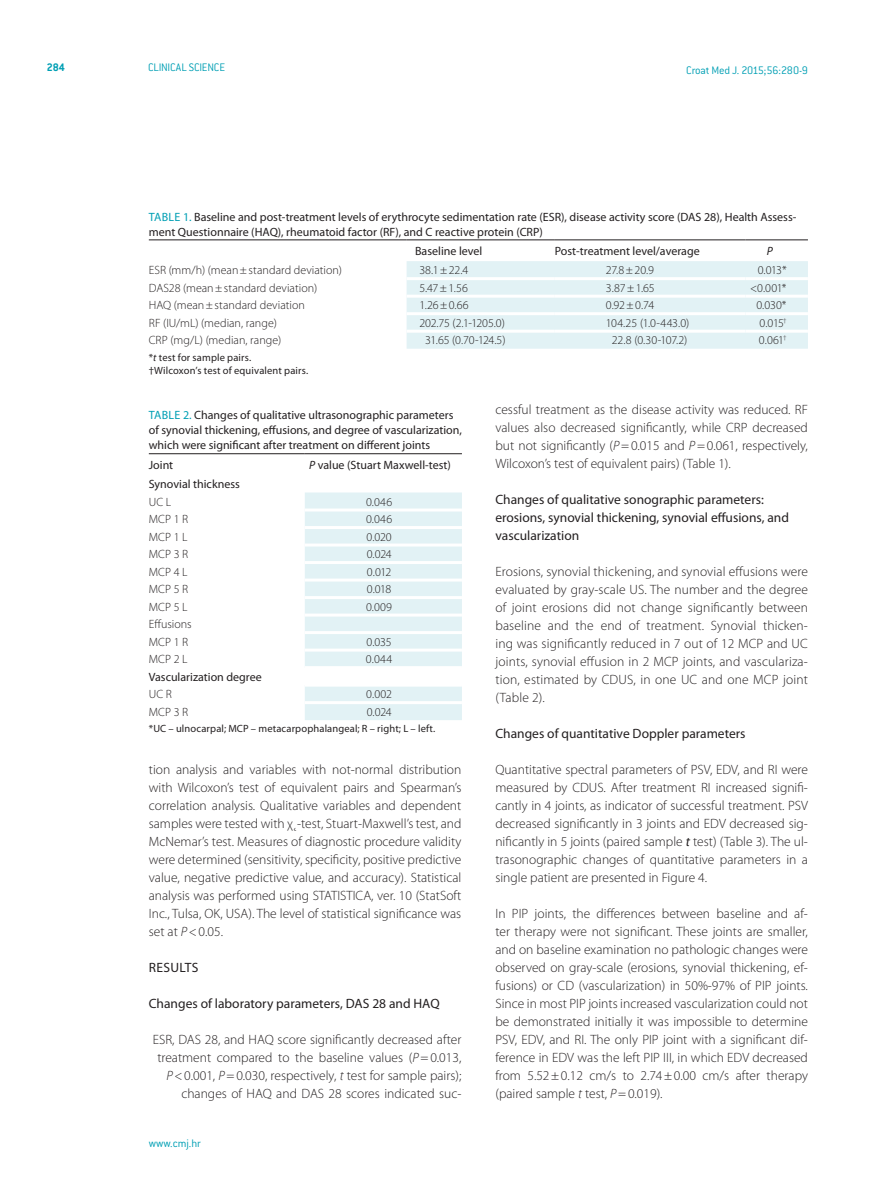
<style>
.page{position:relative;width:893px;height:1191px;background:#fff}
.page>*{position:absolute;margin:0;border:0;box-sizing:border-box;transform-origin:0 0}
.t1{font:300 13.5px/18px "Myriad Pro";color:#231f20;text-align:justify}
.t2{font:13.5px/18px "Myriad Pro";color:#231f20}
.t3{font:12px/15px "Myriad Pro";color:#231f20}
.t4{font:300 12px/17.5px "Myriad Pro";color:#231f20}
.t5{font:300 12px "ITC Conduit LTCE";letter-spacing:-.015em;color:#009fb4}
.t6{font:700 12px "ITC Conduit LTCE";color:#009fb4}
.t7{font:italic 12px "Myriad Pro";color:#231f20}
.t8{font:10.5px/13.5px "Myriad Pro";letter-spacing:.015em;color:#231f20}
.s1{color:#009fb4}
.s2{font-style:italic}
.s3{font-weight:400;font-style:italic}
</style>
<div class="page">
<div style="left:407px;top:261px;width:401px;height:88px;background:#e2f2f5"></div>
<hr style="left:407px;top:277px;width:148px;height:3px;background:#fff">
<hr style="left:555px;top:277px;width:190px;height:3px;background:#fff">
<hr style="left:745px;top:277px;width:63px;height:3px;background:#fff">
<hr style="left:407px;top:295px;width:148px;height:3px;background:#fff">
<hr style="left:555px;top:295px;width:190px;height:3px;background:#fff">
<hr style="left:745px;top:295px;width:63px;height:3px;background:#fff">
<hr style="left:407px;top:312px;width:148px;height:3px;background:#fff">
<hr style="left:555px;top:312px;width:190px;height:3px;background:#fff">
<hr style="left:745px;top:312px;width:63px;height:3px;background:#fff">
<hr style="left:407px;top:330px;width:148px;height:3px;background:#fff">
<hr style="left:555px;top:330px;width:190px;height:3px;background:#fff">
<hr style="left:745px;top:330px;width:63px;height:3px;background:#fff">
<hr style="left:149px;top:240px;width:258px;height:1px;background:#231f20">
<hr style="left:407px;top:240px;width:148px;height:1px;background:#231f20">
<hr style="left:555px;top:240px;width:190px;height:1px;background:#231f20">
<hr style="left:745px;top:240px;width:63px;height:1px;background:#231f20">
<svg style="left:305px;top:492px;width:157px;height:228px;background:#e4f3f5"></svg>
<hr style="left:149px;top:453px;width:156px;height:1px;background:#231f20">
<hr style="left:305px;top:453px;width:157px;height:1px;background:#231f20">
<hr style="left:305px;top:508px;width:157px;height:3px;background:#fff">
<hr style="left:305px;top:526px;width:157px;height:3px;background:#fff">
<hr style="left:305px;top:543px;width:157px;height:3px;background:#fff">
<hr style="left:305px;top:561px;width:157px;height:3px;background:#fff">
<hr style="left:305px;top:578px;width:157px;height:3px;background:#fff">
<hr style="left:305px;top:596px;width:157px;height:3px;background:#fff">
<hr style="left:305px;top:613px;width:157px;height:3px;background:#fff">
<hr style="left:305px;top:631px;width:157px;height:3px;background:#fff">
<hr style="left:305px;top:648px;width:157px;height:3px;background:#fff">
<hr style="left:305px;top:666px;width:157px;height:3px;background:#fff">
<hr style="left:305px;top:683px;width:157px;height:3px;background:#fff">
<hr style="left:305px;top:701px;width:157px;height:3px;background:#fff">
<p class="t6" style="left:47px;top:60px;width:19px">284</p>
<p class="t5" style="left:148px;top:61px;width:79px">CLINICAL SCIENCE</p>
<p class="t5" style="left:686px;top:63px;width:123px">Croat Med J. 2015;56:280-9</p>
<p class="t3" style="left:149px;top:209px;width:540px"><span class="s1">Table 1.</span> Baseline and post-treatment levels of erythrocyte sedimentation rate (ESR), disease activity score (DAS</p>
<p class="t3" style="left:704px;top:209px;width:94px">28), Health Assess-</p>
<p class="t3" style="left:415px;top:222px;width:129px;line-height:19.4px;text-indent:-266px">ment Questionnaire (HAQ), rheumatoid factor (RF), and C reactive protein (CRP)<br>Baseline level</p>
<p class="t3" style="left:555px;top:243px;width:146px">Post-treatment level/average</p>
<p class="t7" style="left:767px;top:243px;width:8px">P</p>
<p class="t4" style="left:149px;top:261px;width:195px">ESR (mm/h) (mean±standard deviation)</p>
<p class="t4" style="left:419px;top:261px;width:50px">38.1±22.4</p>
<p class="t4" style="left:606px;top:261px;width:50px">27.8±20.9</p>
<p class="t4" style="left:758px;top:261px;width:30px">0.013*</p>
<p class="t4" style="left:149px;top:279px;width:170px">DAS28 (mean±standard deviation)</p>
<p class="t4" style="left:419px;top:279px;width:50px">5.47±1.56</p>
<p class="t4" style="left:606px;top:279px;width:50px">3.87±1.65</p>
<p class="t4" style="left:750px;top:279px;width:38px">&lt;0.001*</p>
<p class="t4" style="left:149px;top:296px;width:158px">HAQ (mean±standard deviation</p>
<p class="t4" style="left:419px;top:296px;width:51px">1.26±0.66</p>
<p class="t4" style="left:606px;top:296px;width:50px">0.92±0.74</p>
<p class="t4" style="left:756px;top:296px;width:32px">0.030*</p>
<p class="t4" style="left:149px;top:314px;width:130px">RF (IU/mL) (median, range)</p>
<p class="t4" style="left:419px;top:314px;width:87px">202.75 (2.1-1205.0)</p>
<p class="t4" style="left:606px;top:314px;width:85px">104.25 (1.0-443.0)</p>
<p class="t4" style="left:760px;top:314px;width:29px">0.015<sup>†</sup></p>
<p class="t4" style="left:149px;top:331px;width:134px">CRP (mg/L) (median, range)</p>
<p class="t4" style="left:425px;top:331px;width:82px">31.65 (0.70-124.5)</p>
<p class="t4" style="left:612px;top:331px;width:77px">22.8 (0.30-107.2)</p>
<p class="t4" style="left:759px;top:331px;width:29px">0.061<sup>†</sup></p>
<p class="t8" style="left:149px;top:350px;width:161px">*<span class="s2">t</span> test for sample pairs.<br>†Wilcoxon’s test of equivalent pairs.</p>
<p class="t3" style="left:149px;top:408px;width:315px"><span class="s1">Table 2.</span> Changes of qualitative ultrasonographic parameters of synovial thickening, effusions, and degree of vascularization, which were significant after treatment on different joints</p>
<p class="t3" style="left:149px;top:457px;width:26px">Joint</p>
<p class="t3" style="left:309px;top:457px;width:143px"><span class="s2">P</span> value (Stuart Maxwell-test)</p>
<p class="t3" style="left:149px;top:476px;width:93px">Synovial thickness</p>
<p class="t4" style="left:149px;top:493px;width:24px">UC L</p>
<p class="t4" style="left:366px;top:493px;width:28px">0.046</p>
<p class="t4" style="left:149px;top:510px;width:41px">MCP 1 R</p>
<p class="t4" style="left:366px;top:510px;width:28px">0.046</p>
<p class="t4" style="left:149px;top:528px;width:40px">MCP 1 L</p>
<p class="t4" style="left:366px;top:528px;width:27px">0.020</p>
<p class="t4" style="left:149px;top:545px;width:41px">MCP 3 R</p>
<p class="t4" style="left:367px;top:545px;width:26px">0.024</p>
<p class="t4" style="left:149px;top:563px;width:40px">MCP 4 L</p>
<p class="t4" style="left:367px;top:563px;width:26px">0.012</p>
<p class="t4" style="left:149px;top:580px;width:41px">MCP 5 R</p>
<p class="t4" style="left:367px;top:580px;width:26px">0.018</p>
<p class="t4" style="left:149px;top:598px;width:40px">MCP 5 L</p>
<p class="t4" style="left:366px;top:598px;width:28px">0.009</p>
<p class="t4" style="left:149px;top:615px;width:44px">Effusions<br>MCP 1 R</p>
<p class="t1" style="left:495px;top:400px;width:314px">cessful treatment as the disease activity was reduced. RF values also decreased significantly, while CRP decreased but not significantly (<span class="s2">P</span>=0.015 and <span class="s2">P</span>=0.061, respectively, Wilcoxon’s test of equivalent pairs) (Table 1).</p>
<p class="t2" style="left:495px;top:490px;width:295px">Changes of qualitative sonographic parameters: erosions, synovial thickening, synovial effusions, and vascularization</p>
<p class="t1" style="left:495px;top:562px;width:314px">Erosions, synovial thickening, and synovial effusions were evaluated by gray-scale US. The number and the degree of joint erosions did not change significantly between baseline and the end of treatment. Synovial thicken&shy;ing was significantly reduced in 7 out of 12 MCP and UC joints, synovial effusion in 2 MCP joints, and vasculariza&shy;tion, estimated by CDUS, in one UC and one MCP joint (Table 2).</p>
<p class="t2" style="left:495px;top:724px;width:252px">Changes of quantitative Doppler parameters</p>
<p class="t1" style="left:495px;top:760px;width:314px">Quantitative spectral parameters of PSV, EDV, and RI were measured by CDUS. After treatment RI increased signifi&shy;cantly in 4 joints, as indicator of successful treatment. PSV decreased significantly in 3 joints and EDV decreased sig&shy;nificantly in 5 joints (paired sample <span class="s3">t</span> test) (Table 3). The ul&shy;trasonographic changes of quantitative parameters in a single patient are presented in Figure 4.</p>
<p class="t1" style="left:495px;top:904px;width:314px">In PIP joints, the differences between baseline and af&shy;ter therapy were not significant. These joints are smaller, and on baseline examination no pathologic changes were observed on gray-scale (erosions, synovial thickening, ef&shy;fusions) or CD (vascularization) in 50%-97% of PIP joints.<br>Since in most PIP joints increased vascularization could not be demonstrated initially it was impossible to determine PSV, EDV, and RI. The only PIP joint with a significant dif&shy;ference in EDV was the left PIP III, in which EDV decreased from 5.52±0.12 cm/s to 2.74±0.00 cm/s after therapy (paired sample <span class="s2">t</span> test, <span class="s2">P</span>=0.019).</p>
<p class="t4" style="left:367px;top:633px;width:27px">0.035</p>
<p class="t4" style="left:149px;top:650px;width:40px">MCP 2 L</p>
<p class="t4" style="left:366px;top:650px;width:28px">0.044</p>
<p class="t3" style="left:149px;top:669px;width:114px">Vascularization degree</p>
<p class="t4" style="left:149px;top:685px;width:25px">UC R</p>
<p class="t4" style="left:366px;top:685px;width:27px">0.002</p>
<p class="t4" style="left:149px;top:703px;width:41px">MCP 3 R</p>
<p class="t4" style="left:367px;top:703px;width:26px">0.024</p>
<p class="t8" style="left:149px;top:722px;width:288px">*UC – ulnocarpal; MCP – metacarpophalangeal; R – right; L – left.</p>
<p class="t1" style="left:149px;top:760px;width:314px">tion analysis and variables with not-normal distribution with Wilcoxon’s test of equivalent pairs and Spearman’s correlation analysis. Qualitative variables and dependent samples were tested with χ˛-test, Stuart-Maxwell’s test, and McNemar’s test. Measures of diagnostic procedure validity were determined (sensitivity, specificity, positive predictive value, negative predictive value, and accuracy). Statistical analysis was performed using STATISTICA, ver. 10 (StatSoft Inc., Tulsa, OK, USA). The level of statistical significance was set at <span class="s2">P</span>&lt;0.05.</p>
<p class="t2" style="left:149px;top:958px;width:51px">Results</p>
<p class="t2" style="left:149px;top:994px;width:206px">Changes of laboratory parameters, DAS</p>
<p class="t2" style="left:372px;top:994px;width:69px">28 and HAQ</p>
<p class="t1" style="left:153px;top:1030px;width:310px;text-align:right">ESR, DAS 28, and HAQ score significantly decreased after treatment compared to the baseline values (<span class="s2">P</span>=0.013, <span class="s2">P</span>&lt;0.001, <span class="s2">P</span>=0.030, respectively, <span class="s2">t</span> test for sample pairs); changes of HAQ and DAS 28 scores indicated suc-</p>
<p class="t5" style="left:149px;top:1136px;width:54px">www.cmj.hr</p>
</div>
